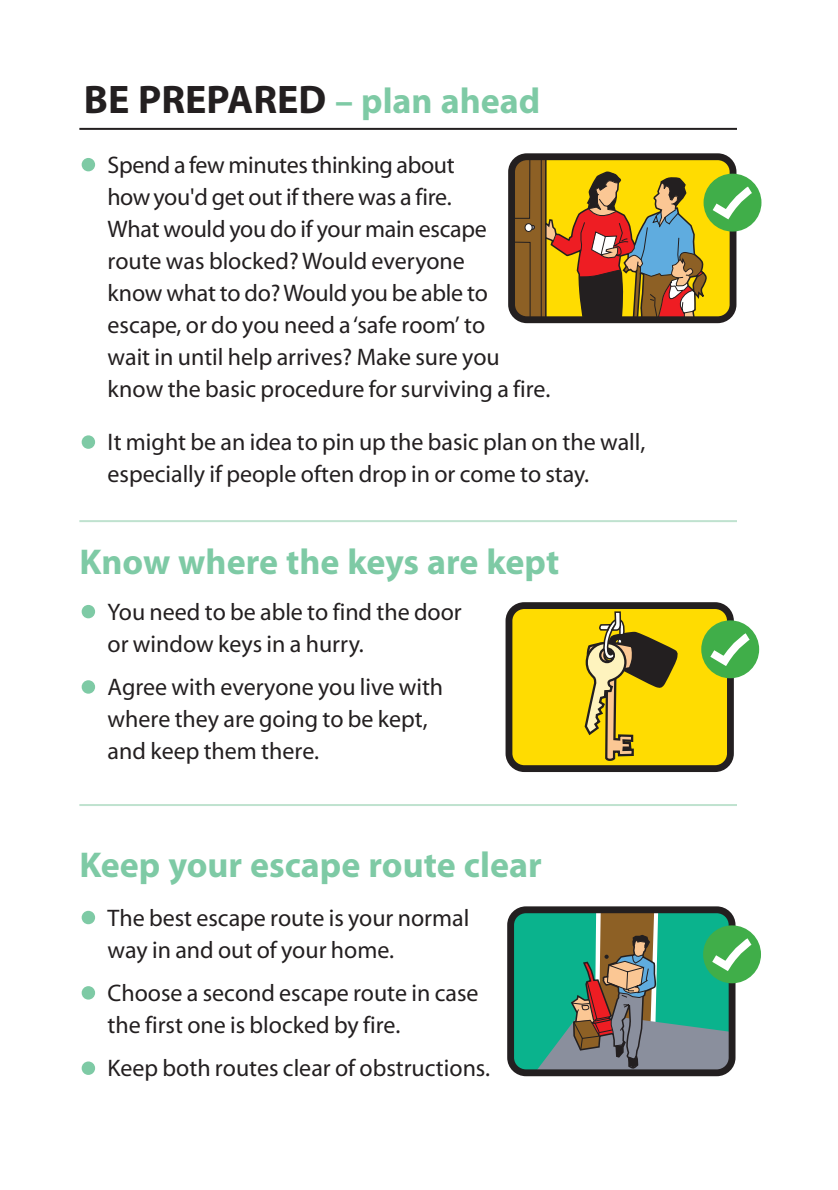
<style>
.page{position:relative;width:838px;height:1190px;background:#fff}
.page>*{position:absolute;margin:0;border:0;box-sizing:border-box;transform-origin:0 0}
.t1{font:700 40px "Myriad";color:#231f20}
.t2{font:700 36px "Myriad";color:#7ecaa5}
.t3{font:24px/32px "Myriad";color:#231f20}
.s1{font-size:36px;color:#7ecaa5}
.s2{font-size:64px;color:#7ecaa5}
</style>
<div class="page">
<svg style="left:511px;top:153px;width:247px;height:171px;background:#a8903e"></svg>
<hr style="left:79px;top:128px;width:658px;height:2px;background:#231f20">
<hr style="left:79px;top:520px;width:658px;height:2px;background:#bfe2cf">
<div style="left:507px;top:906px;width:229px;height:170px;border:7px solid #231f20;border-radius:15px"></div>
<div style="left:703px;top:925px;width:58px;height:58px;background:#40ae49;border-radius:50%"></div>
<svg style="left:510px;top:908px;width:247px;height:169px;background:#53977f"></svg>
<hr style="left:79px;top:804px;width:658px;height:2px;background:#bfe2cf">
<div style="left:506px;top:602px;width:228px;height:170px;border:7px solid #231f20;border-radius:15px"></div>
<div style="left:701px;top:620px;width:58px;height:58px;background:#40ae49;border-radius:50%"></div>
<svg style="left:509px;top:602px;width:246px;height:167px;background:#cdbb26"></svg>
<h1 class="t1" style="left:84px;top:85px;width:458px">BE PREPARED <span class="s1">– plan ahead</span></h1>
<p class="t3" style="left:108px;top:151px;width:444px;text-indent:-28px"><span class="s2">•</span> Spend a few minutes thinking about<br>how you'd get out if there was a fire.<br>What would you do if your main escape<br>route was blocked? Would everyone<br>know what to do? Would you be able to escape, or do you need a ‘safe room’ to<br>wait in until help arrives? Make sure you know the basic procedure for surviving a fire.</p>
<p class="t3" style="left:108px;top:428px;width:539px;text-indent:-28px"><span class="s2">•</span> It might be an idea to pin up the basic plan on the wall, especially if people often drop in or come to stay.</p>
<h2 class="t2" style="left:79px;top:549px;width:482px">Know where the keys are kept</h2>
<p class="t3" style="left:108px;top:598px;width:356px;text-indent:-28px"><span class="s2">•</span> You need to be able to find the door or window keys in a hurry.</p>
<p class="t3" style="left:108px;top:673px;width:337px;text-indent:-28px"><span class="s2">•</span> Agree with everyone you live with where they are going to be kept, and keep them there.</p>
<h2 class="t2" style="left:79px;top:851px;width:464px">Keep your escape route clear</h2>
<p class="t3" style="left:108px;top:903px;width:363px;text-indent:-28px"><span class="s2">•</span> The best escape route is your normal way in and out of your home.</p>
<p class="t3" style="left:108px;top:979px;width:373px;text-indent:-28px"><span class="s2">•</span> Choose a second escape route in case the first one is blocked by fire.</p>
<p class="t3" style="left:79px;top:1054px;width:412px"><span class="s2">•</span> Keep both routes clear of obstructions.</p>
</div>
